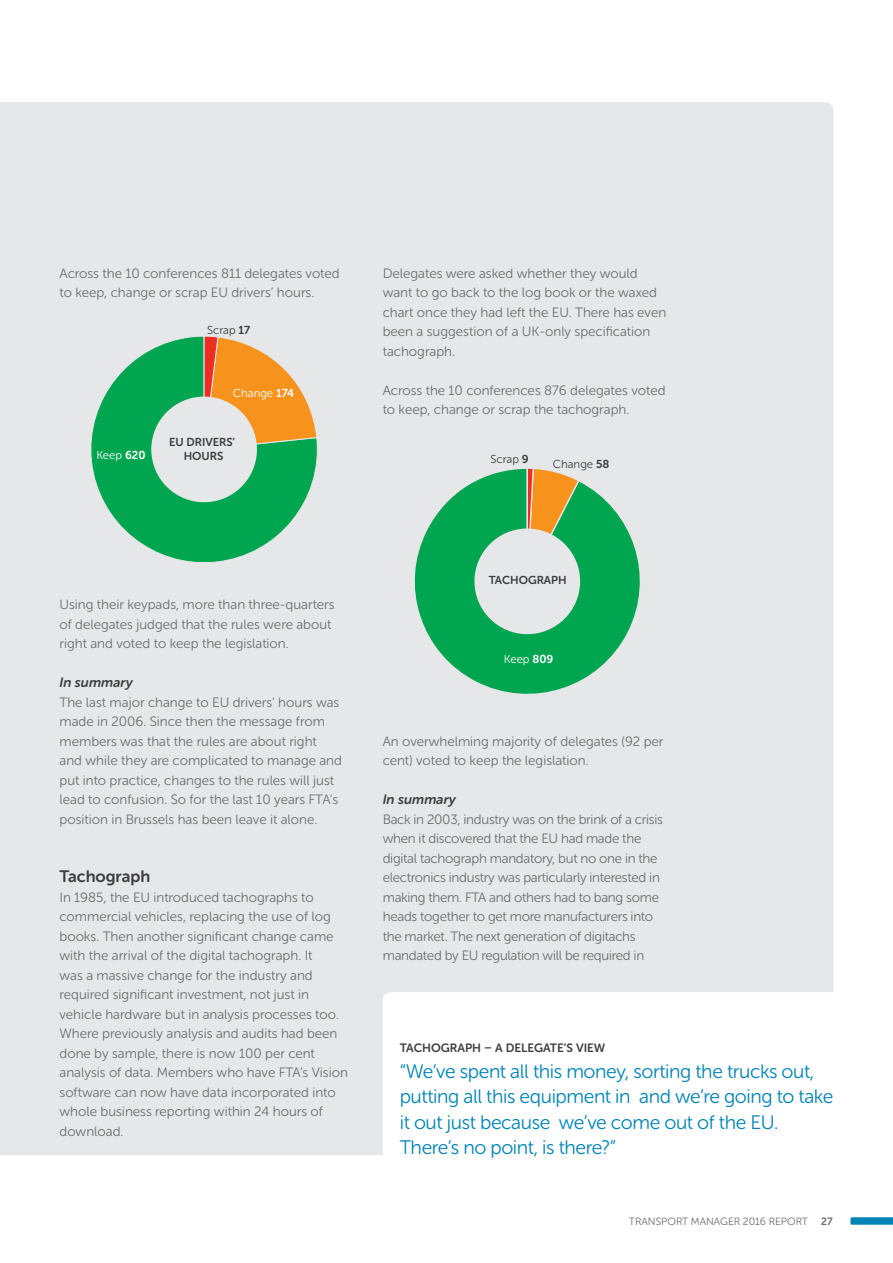
<style>
.page{position:relative;width:893px;height:1263px;background:#fff}
.page>*{position:absolute;margin:0;border:0;box-sizing:border-box;transform-origin:0 0}
.AHead{font:19.5px/25.5px "Museo Sans Rounded 300";letter-spacing:-.02em;color:#0083b6}
.BHead{font:16.5px "Museo Sans Rounded 700";color:#3e3e3f}
.BodyText{font:13.5px/19.5px "Museo Sans Rounded 300";color:#6c6d70}
.BodyText-2{font:13.5px/19.5px "Museo Sans Rounded 300";letter-spacing:-.02em;color:#6c6d70}
.CHead{font:italic 13.5px "Museo Sans Rounded 700";color:#3e3e3f}
.AHead-2{font:12px "Museo Sans Rounded 700";color:#3e3e3f}
.t1{font:11.55px/13.8px "Museo Sans Rounded 700";color:#3e3e3f;text-align:center}
.t2{font:11.55px "Museo Sans Rounded 300";color:#fff}
.t3{font:11.55px "Museo Sans Rounded 300";color:#3e3e3f}
.t4{font:10.5px "Museo Sans Rounded 300";color:#6c6d70}
.t5{font:10.5px "Museo Sans Rounded 700";color:#6c6d70}
.s1{font-family:"Museo Sans Rounded 700"}
</style>
<div class="page">
<div style="left:0;top:102px;width:833px;height:1053px;background:#e6e7e9"></div>
<svg style="left:850px;top:1217px;width:43px;height:8px"></svg>
<svg style="left:90px;top:335px;width:228px;height:228px;background:#40b77a"></svg>
<svg style="left:203px;top:335px;width:115px;height:115px;background:#e5a75c"></svg>
<div style="left:151px;top:397px;width:106px;height:105px;background:#e6e7e9;border-radius:50%"></div>
<svg style="left:413px;top:467px;width:228px;height:228px;background:#46b97e"></svg>
<svg style="left:525px;top:467px;width:55px;height:107px;background:#a8a04b"></svg>
<div style="left:474px;top:528px;width:106px;height:106px;background:#e6e7e9;border-radius:50%"></div>
<svg style="left:383px;top:992px;width:450px;height:163px"></svg>
<p class="BodyText" style="left:60px;top:263px;width:282px">Across the 10 conferences 811 delegates voted to keep, change or scrap EU drivers’ hours.</p>
<p class="t3" style="left:207px;top:323px;width:45px">Scrap <span class="s1">17</span></p>
<p class="t2" style="left:96px;top:448px;width:51px">Keep <span class="s1">620</span></p>
<p class="t2" style="left:233px;top:386px;width:63px">Change <span class="s1">174</span></p>
<p class="t1" style="left:169px;top:435px;width:68px">EU DRIVERS’<br>HOURS</p>
<p class="BodyText" style="left:383px;top:263px;width:285px">Delegates were asked whether they would want to go back to the log book or the waxed chart once they had left the EU. There has even been a suggestion of a UK-only specification tachograph.</p>
<p class="BodyText" style="left:383px;top:380px;width:284px">Across the 10 conferences 876 delegates voted to keep, change or scrap the tachograph.</p>
<p class="t3" style="left:491px;top:453px;width:40px">Scrap <span class="s1">9</span></p>
<p class="t3" style="left:553px;top:458px;width:58px">Change <span class="s1">58</span></p>
<p class="BodyText" style="left:60px;top:595px;width:277px">Using their keypads, more than three-quarters of delegates judged that the rules were about right and voted to keep the legislation.</p>
<p class="CHead" style="left:60px;top:675px;width:75px">In summary</p>
<p class="BodyText" style="left:60px;top:692px;width:284px">The last major change to EU drivers’ hours was made in 2006. Since then the message from members was that the rules are about right and while they are complicated to manage and put into practice, changes to the rules will just lead to confusion. So for the last 10 years FTA’s position in Brussels has been leave it alone.</p>
<p class="BHead" style="left:60px;top:867px;width:92px">Tachograph</p>
<p class="BodyText" style="left:60px;top:887px;width:290px">In 1985, the EU introduced tachographs to commercial vehicles, replacing the use of log books. Then another significant change came with the arrival of the digital tachograph. It<br>was a massive change for the industry and required significant investment, not just in vehicle hardware but in analysis processes too.<br>Where previously analysis and audits had been done by sample, there is now 100 per cent analysis of data. Members who have FTA’s Vision software can now have data incorporated into whole business reporting within 24 hours of download.</p>
<p class="t1" style="left:489px;top:573px;width:79px">TACHOGRAPH</p>
<p class="t2" style="left:504px;top:653px;width:51px">Keep <span class="s1">809</span></p>
<p class="BodyText" style="left:383px;top:731px;width:282px">An overwhelming majority of delegates (92 per cent) voted to keep the legislation.</p>
<p class="CHead" style="left:383px;top:792px;width:75px">In summary</p>
<p class="BodyText-2" style="left:383px;top:809px;width:282px">Back in 2003, industry was on the brink of a crisis when it discovered that the EU had made the digital tachograph mandatory, but no one in the electronics industry was particularly interested in making them. FTA and others had to bang some heads together to get more manufacturers into the market. The next generation of digitachs mandated by EU regulation will be required in</p>
<p class="AHead-2" style="left:400px;top:1041px;width:207px">TACHOGRAPH – A DELEGATE’S VIEW</p>
<p class="AHead" style="left:400px;top:1059px;width:435px">“We’ve spent all this money, sorting the trucks out, putting all this equipment in and we’re going to take it out just because we’ve come out of the EU.<br>There’s no point, is there?”</p>
<p class="t4" style="left:629px;top:1215px;width:181px">TRANSPORT MANAGER 2016 REPORT</p>
<p class="t5" style="left:821px;top:1215px;width:13px">27</p>
</div>
